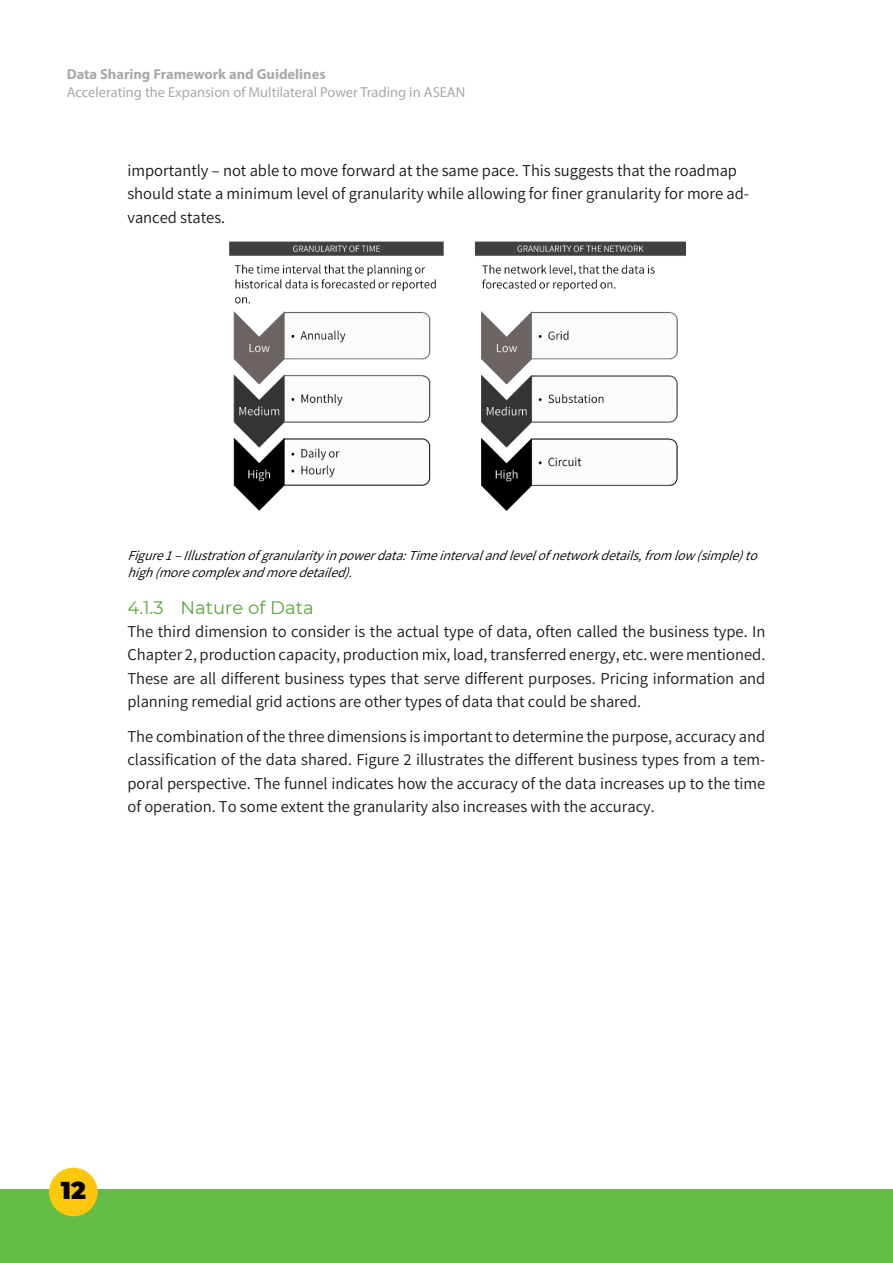
<style>
.page{position:relative;width:893px;height:1263px;background:#fff}
.page>*{position:absolute;margin:0;border:0;box-sizing:border-box;transform-origin:0 0}
.t1{font:900 24.45px "Montserrat";color:#040503}
.t2{font:18px "Montserrat";color:#58a43f}
.t3{font:16.5px/23.4px "Assistant";color:#171717;text-align:justify}
.t4{font:14.4px "Myriad Pro";color:#a7a9ac}
.t5{font:700 14.4px "Myriad Pro";color:#a7a9ac}
.t6{font:italic 13.65px/17.7px "Assistant";color:#000}
</style>
<div class="page">
<div style="left:0;top:1190px;width:893px;height:73px;background:#65bc46"></div>
<div style="left:49px;top:1168px;width:49px;height:48px;background:#fec70c;border-radius:24px"></div>
<img style="left:229px;top:241px;width:457px;height:270px">
<p class="t5" style="left:67px;top:65px;width:260px">Data Sharing Framework and Guidelines</p>
<p class="t4" style="left:67px;top:83px;width:400px">Accelerating the Expansion of Multilateral Power Trading in ASEAN</p>
<p class="t3" style="left:127px;top:158px;width:623px;text-align:left">importantly – not able to move forward at the same pace. This suggests that the roadmap should state a minimum level of granularity while allowing for finer granularity for more ad&shy;vanced states.</p>
<p class="t6" style="left:127px;top:546px;width:637px">Figure1 – Illustrationofgranularityinpowerdata:Timeintervalandlevelofnetworkdetails,fromlow(simple)to high(morecomplexandmoredetailed).</p>
<p class="t2" style="left:127px;top:595px;width:188px">4.1.3 Nature of Data</p>
<p class="t3" style="left:127px;top:619px;width:639px">The third dimension to consider is the actual type of data, often called the business type. In Chapter 2, production capacity, production mix, load, transferred energy, etc. were mentioned.<br>These are all different business types that serve different purposes. Pricing information and planning remedial grid actions are other types of data that could be shared.</p>
<p class="t3" style="left:127px;top:724px;width:639px">The combination of the three dimensions is important to determine the purpose, accuracy and classification of the data shared. Figure 2 illustrates the different business types from a tem&shy;poral perspective. The funnel indicates how the accuracy of the data increases up to the time of operation. To some extent the granularity also increases with the accuracy.</p>
<h1 class="t1" style="left:61px;top:1172px;width:27px">12</h1>
</div>
